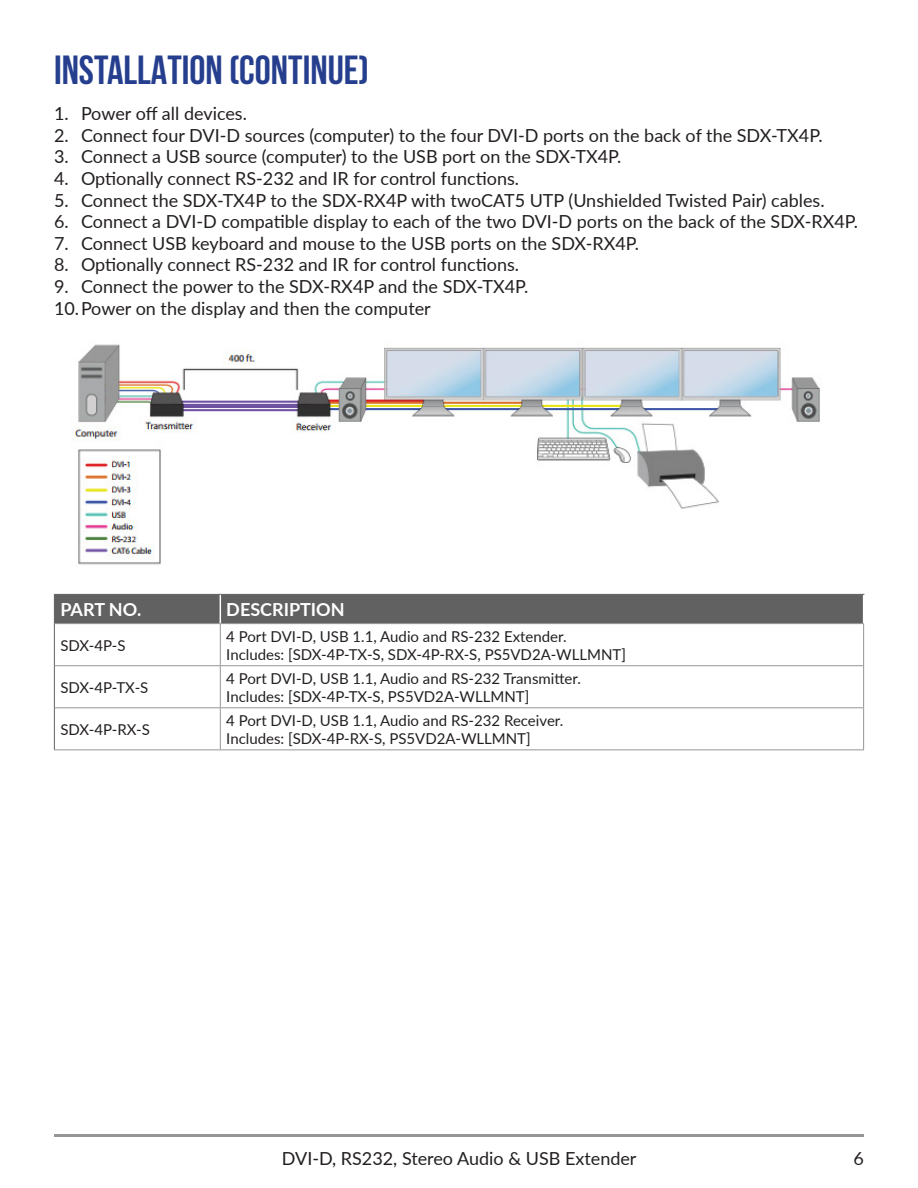
<style>
.page{position:relative;width:918px;height:1188px;background:#fff}
.page>*{position:absolute;margin:0;border:0;box-sizing:border-box;transform-origin:0 0}
.t1{font:700 40.5px "Bebas Neue";color:#253f8e}
.t2{font:18px "Lato";color:#231f20}
.t3{font:700 18px "Lato";color:#fff}
.t4{font:15px/18px "Lato";color:#231f20}
</style>
<div class="page">
<hr style="left:54px;top:1134px;width:810px;height:3px;background:#969696">
<hr style="left:220px;top:624px;width:1px;height:41px;background:#969696">
<hr style="left:863px;top:624px;width:1px;height:41px;background:#969696">
<hr style="left:55px;top:665px;width:165px;height:1px;background:#969696">
<hr style="left:220px;top:665px;width:644px;height:1px;background:#969696">
<hr style="left:220px;top:666px;width:1px;height:41px;background:#969696">
<hr style="left:863px;top:666px;width:1px;height:41px;background:#969696">
<hr style="left:55px;top:707px;width:165px;height:1px;background:#969696">
<hr style="left:220px;top:707px;width:644px;height:1px;background:#969696">
<hr style="left:220px;top:708px;width:1px;height:41px;background:#969696">
<hr style="left:863px;top:708px;width:1px;height:41px;background:#969696">
<hr style="left:54px;top:749px;width:166px;height:1px;background:#969696">
<hr style="left:220px;top:749px;width:644px;height:1px;background:#969696">
<div style="left:54px;top:594px;width:810px;height:30px;background:#616161"></div>
<hr style="left:220px;top:594px;width:644px;height:1px;background:#616161">
<hr style="left:54px;top:624px;width:1px;height:42px;background:#616161">
<hr style="left:54px;top:666px;width:1px;height:42px;background:#616161">
<hr style="left:54px;top:708px;width:1px;height:41px;background:#616161">
<img style="left:71px;top:344px;width:749px;height:221px">
<p class="t1" style="left:54px;top:48px;width:316px">INSTALLATION (CONTINUE)</p>
<p class="t2" style="left:54px;top:101px;width:194px">1. Power off all devices.</p>
<p class="t2" style="left:54px;top:122px;width:770px">2. Connect four DVI-D sources (computer) to the four DVI-D ports on the back of the SDX-TX4P.</p>
<p class="t2" style="left:54px;top:144px;width:569px">3. Connect a USB source (computer) to the USB port on the SDX-TX4P.</p>
<p class="t2" style="left:54px;top:166px;width:467px">4. Optionally connect RS-232 and IR for control functions.</p>
<p class="t2" style="left:54px;top:187px;width:772px">5. Connect the SDX-TX4P to the SDX-RX4P with twoCAT5 UTP (Unshielded Twisted Pair) cables.</p>
<p class="t2" style="left:54px;top:209px;width:806px">6. Connect a DVI-D compatible display to each of the two DVI-D ports on the back of the SDX-RX4P.</p>
<p class="t2" style="left:54px;top:230px;width:587px">7. Connect USB keyboard and mouse to the USB ports on the SDX-RX4P.</p>
<p class="t2" style="left:54px;top:252px;width:467px">8. Optionally connect RS-232 and IR for control functions.</p>
<p class="t2" style="left:54px;top:274px;width:476px">9. Connect the power to the SDX-RX4P and the SDX-TX4P.</p>
<p class="t2" style="left:54px;top:295px;width:378px">10.Power on the display and then the computer</p>
<p class="t3" style="left:60px;top:596px;width:82px">PART NO.</p>
<p class="t3" style="left:226px;top:596px;width:120px">DESCRIPTION</p>
<p class="t4" style="left:60px;top:636px;width:67px">SDX-4P-S</p>
<p class="t4" style="left:226px;top:627px;width:401px">4 Port DVI-D, USB 1.1, Audio and RS-232 Extender.<br>Includes: [SDX-4P-TX-S, SDX-4P-RX-S, PS5VD2A-WLLMNT]</p>
<p class="t4" style="left:60px;top:678px;width:90px">SDX-4P-TX-S</p>
<p class="t4" style="left:226px;top:669px;width:356px">4 Port DVI-D, USB 1.1, Audio and RS-232 Transmitter.<br>Includes: [SDX-4P-TX-S, PS5VD2A-WLLMNT]</p>
<p class="t4" style="left:60px;top:720px;width:91px">SDX-4P-RX-S</p>
<p class="t4" style="left:226px;top:711px;width:339px">4 Port DVI-D, USB 1.1, Audio and RS-232 Receiver.</p>
<p class="t4" style="left:226px;top:729px;width:306px">Includes: [SDX-4P-RX-S, PS5VD2A-WLLMNT]</p>
<p class="t2" style="left:282px;top:1145px;width:356px">DVI-D, RS232, Stereo Audio &amp; USB Extender</p>
<p class="t2" style="left:854px;top:1145px;width:12px">6</p>
</div>
